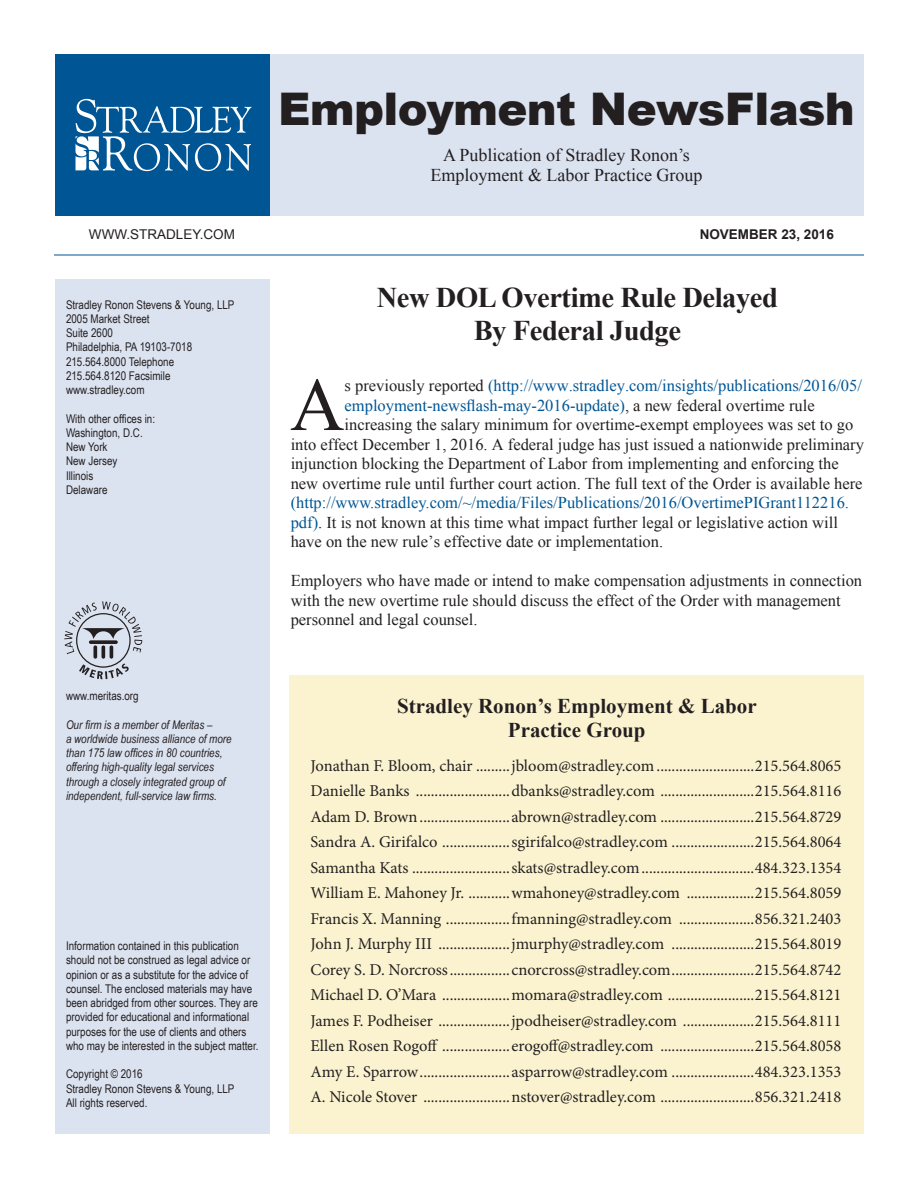
<style>
.page{position:relative;width:918px;height:1188px;background:#fff}
.page>*{position:absolute;margin:0;border:0;box-sizing:border-box;transform-origin:0 0}
.t1{font:75.45px "Times New Roman";color:#231f20}
.t2{font:900 45px "Arial";letter-spacing:-.015em;color:#231f20}
.t3{font:700 28.5px/33px "Times New Roman";letter-spacing:-.015em;color:#231f20;text-align:center}
.t4{font:700 21px/24px "Times New Roman";color:#231f20;text-align:center}
.t5{font:18px/19.5px "Times New Roman";color:#231f20;text-align:center}
.t6{font:16.5px/25.5px "Minion Pro";color:#231f20;text-align:justify}
.t7{font:16.5px/19.5px "Times New Roman";color:#231f20}
.t8{font:16.5px "Times New Roman";color:#005594}
.t9{font:13.5px "Arial";color:#231f20}
.t10{font:700 13.5px "Arial";color:#231f20}
.t11{font:12px/14.2px "Arial Narrow";color:#231f20}
.t12{font:italic 12px/14.2px "Arial Narrow";color:#231f20}
.s1{color:#231f20}
.s2{color:#005594}
</style>
<div class="page">
<div style="left:56px;top:54px;width:214px;height:162px;background:#005594"></div>
<svg style="left:76px;top:99px;width:175px;height:72px"></svg>
<div style="left:56px;top:280px;width:214px;height:854px;background:#dce3f0"></div>
<div style="left:270px;top:54px;width:594px;height:162px;background:#dce3f0"></div>
<hr style="left:54px;top:255px;width:810px;height:1px;background:#005594">
<svg style="left:64px;top:601px;width:78px;height:78px"></svg>
<div style="left:290px;top:675px;width:574px;height:459px;background:#fbf3d0"></div>
<h2 class="t2" style="left:278px;top:84px;width:578px">Employment NewsFlash</h2>
<p class="t5" style="left:431px;top:145px;width:273px">A Publication of Stradley Ronon’s<br>Employment &amp; Labor Practice Group</p>
<p class="t9" style="left:89px;top:226px;width:148px">WWW.STRADLEY.COM</p>
<p class="t10" style="left:700px;top:226px;width:136px">NOVEMBER 23, 2016</p>
<p class="t11" style="left:66px;top:297px;width:170px">Stradley Ronon Stevens &amp; Young, LLP<br>2005 Market Street<br>Suite 2600<br>Philadelphia, PA 19103-7018<br>215.564.8000 Telephone<br>215.564.8120 Facsimile www.stradley.com</p>
<p class="t11" style="left:66px;top:411px;width:91px">With other offices in:<br>Washington, D.C.<br>New York<br>New Jersey<br>Illinois<br>Delaware</p>
<p class="t11" style="left:66px;top:689px;width:74px">www.meritas.org</p>
<p class="t12" style="left:66px;top:717px;width:167px">Our firm is a member of Meritas –<br>a worldwide business alliance of more than 175 law offices in 80 countries, offering high-quality legal services through a closely integrated group of independent, full-service law firms.</p>
<p class="t11" style="left:66px;top:939px;width:194px">Information contained in this publication should not be construed as legal advice or opinion or as a substitute for the advice of counsel. The enclosed materials may have been abridged from other sources. They are provided for educational and informational purposes for the use of clients and others who may be interested in the subject matter.</p>
<p class="t11" style="left:66px;top:1067px;width:170px">Copyright © 2016<br>Stradley Ronon Stevens &amp; Young, LLP<br>All rights reserved.</p>
<h3 class="t3" style="left:377px;top:281px;width:403px">New DOL Overtime Rule Delayed<br>By Federal Judge</h3>
<h1 class="t1" style="left:290px;top:354px;width:56px">A</h1>
<p class="t8" style="left:345px;top:374px;width:519px"><span class="s1">s previously reported</span> (http://www.stradley.com/insights/publications/2016/05/</p>
<p class="t8" style="left:345px;top:394px;width:472px">employment-newsflash-may-2016-update)<span class="s1">, a new federal overtime rule</span></p>
<p class="t7" style="left:345px;top:415px;width:510px">increasing the salary minimum for overtime-exempt employees was set to go</p>
<p class="t7" style="left:291px;top:434px;width:575px">into effect December 1, 2016. A federal judge has just issued a nationwide preliminary</p>
<p class="t7" style="left:291px;top:454px;width:550px">injunction blocking the Department of Labor from implementing and enforcing the</p>
<p class="t7" style="left:291px;top:473px;width:573px">new overtime rule until further court action. The full text of the Order is available here</p>
<p class="t7" style="left:291px;top:493px;width:560px"><span class="s2">(http://www.stradley.com/~/media/Files/Publications/2016/OvertimePIGrant112216. pdf)</span>. It is not known at this time what impact further legal or legislative action will have on the new rule’s effective date or implementation.</p>
<p class="t7" style="left:291px;top:571px;width:573px">Employers who have made or intend to make compensation adjustments in connection with the new overtime rule should discuss the effect of the Order with management personnel and legal counsel.</p>
<p class="t4" style="left:397px;top:693px;width:361px">Stradley Ronon’s Employment &amp; Labor<br>Practice Group</p>
<p class="t6" style="left:310px;top:753px;width:533px">Jonathan F. Bloom, chair .........jbloom@stradley.com ..........................215.564.8065<br>Danielle Banks .........................dbanks@stradley.com .........................215.564.8116<br>Adam D. Brown........................abrown@stradley.com .........................215.564.8729<br>Sandra A. Girifalco ..................sgirifalco@stradley.com ......................215.564.8064<br>Samantha Kats ..........................skats@stradley.com..............................484.323.1354<br>William E. Mahoney Jr. ...........wmahoney@stradley.com ..................215.564.8059<br>Francis X. Manning .................fmanning@stradley.com ....................856.321.2403<br>John J. Murphy III ...................jmurphy@stradley.com ......................215.564.8019<br>Corey S. D. Norcross................cnorcross@stradley.com......................215.564.8742<br>Michael D. O’Mara ..................momara@stradley.com .......................215.564.8121<br>James F. Podheiser ...................jpodheiser@stradley.com ...................215.564.8111<br>Ellen Rosen Rogoff ..................erogoff@stradley.com .........................215.564.8058<br>Amy E. Sparrow........................asparrow@stradley.com ......................484.323.1353<br>A. Nicole Stover .......................nstover@stradley.com .........................856.321.2418</p>
</div>
